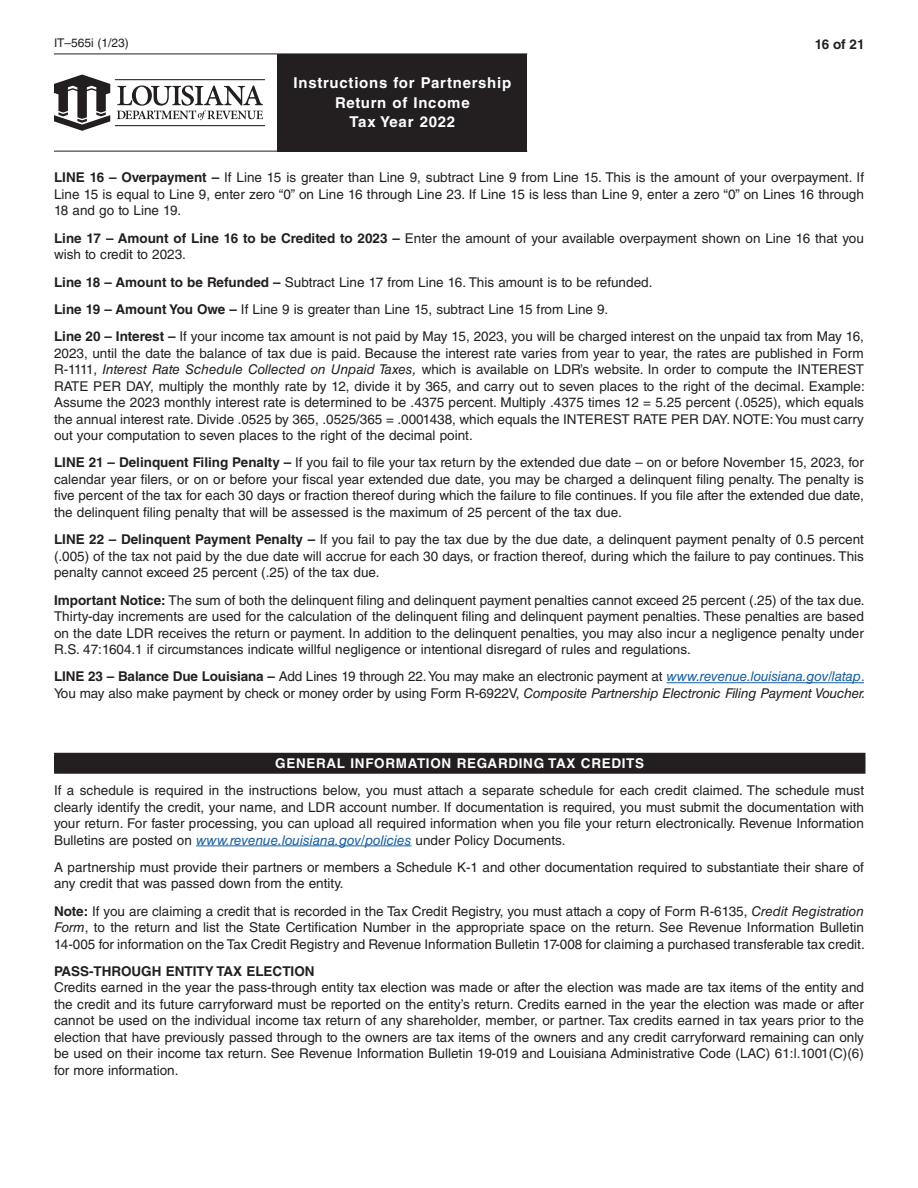
<style>
.page{position:relative;width:918px;height:1188px;background:#fff}
.page>*{position:absolute;margin:0;border:0;box-sizing:border-box;transform-origin:0 0}
.t1{font:700 15px/19.5px "Helvetica LT Std";letter-spacing:.05em;color:#fff;text-align:center}
.Body{font:13.5px/16.5px "Helvetica LT Std";color:#231f20;text-align:justify}
.Subhead{font:700 13.5px "Helvetica LT Std";letter-spacing:.05em;color:#fff}
.Body-2{font:700 13.5px "Helvetica LT Std";color:#231f20}
.t2{font:12px "Helvetica LT Std";color:#231f20}
.s1{font-weight:700}
.s2{font-style:italic}
.s3{font-style:italic;color:#175d9e}
.s4{color:#175d9e}
</style>
<div class="page">
<div style="left:278px;top:54px;width:249px;height:97px;background:#231f20"></div>
<hr style="left:54px;top:54px;width:224px;height:1px;background:#231f20">
<hr style="left:54px;top:151px;width:224px;height:1px;background:#231f20">
<hr style="left:278px;top:151px;width:249px;height:1px;background:#231f20">
<svg style="left:54px;top:75px;width:211px;height:56px"></svg>
<hr style="left:667px;top:682px;width:197px;height:1px;background:#175d9e">
<div style="left:55px;top:754px;width:810px;height:19px;background:#231f20"></div>
<hr style="left:54px;top:753px;width:812px;height:1px;background:#231f20">
<svg style="left:54px;top:754px;width:1px;height:18px"></svg>
<svg style="left:865px;top:754px;width:1px;height:18px"></svg>
<hr style="left:54px;top:772px;width:812px;height:2px;background:#231f20">
<hr style="left:196px;top:846px;width:216px;height:1px;background:#175d9e">
<p class="t2" style="left:54px;top:36px;width:76px">IT–565i (1/23)</p>
<p class="Body-2" style="left:815px;top:36px;width:51px">16 of 21</p>
<p class="t1" style="left:294px;top:73px;width:219px">Instructions for Partnership<br>Return of Income<br>Tax Year 2022</p>
<p class="Body" style="left:54px;top:169px;width:812px"><span class="s1">LINE 16 – Overpayment –</span> If Line 15 is greater than Line 9, subtract Line 9 from Line 15. This is the amount of your overpayment. If Line 15 is equal to Line 9, enter zero “0” on Line 16 through Line 23. If Line 15 is less than Line 9, enter a zero “0” on Lines 16 through 18 and go to Line 19.</p>
<p class="Body" style="left:54px;top:230px;width:811px"><span class="s1">Line 17 – Amount of Line 16 to be Credited to 2023 –</span> Enter the amount of your available overpayment shown on Line 16 that you wish to credit to 2023.</p>
<p class="Body" style="left:54px;top:274px;width:600px"><span class="s1">Line 18 – Amount to be Refunded –</span> Subtract Line 17 from Line 16. This amount is to be refunded.</p>
<p class="Body" style="left:54px;top:301px;width:556px"><span class="s1">Line 19 – Amount You Owe –</span> If Line 9 is greater than Line 15, subtract Line 15 from Line 9.</p>
<p class="Body" style="left:54px;top:328px;width:812px"><span class="s1">Line 20 – Interest –</span> If your income tax amount is not paid by May 15, 2023, you will be charged interest on the unpaid tax from May 16, 2023, until the date the balance of tax due is paid. Because the interest rate varies from year to year, the rates are published in Form R-1111, <span class="s2">Interest Rate Schedule Collected on Unpaid Taxes,</span> which is available on LDR’s website. In order to compute the INTEREST RATE PER DAY, multiply the monthly rate by 12, divide it by 365, and carry out to seven places to the right of the decimal. Example:<br>Assume the 2023 monthly interest rate is determined to be .4375 percent. Multiply .4375 times 12 = 5.25 percent (.0525), which equals the annual interest rate. Divide .0525 by 365, .0525/365 = .0001438, which equals the INTEREST RATE PER DAY. NOTE: You must carry out your computation to seven places to the right of the decimal point.</p>
<p class="Body" style="left:54px;top:454px;width:812px"><span class="s1">LINE 21 – Delinquent Filing Penalty –</span> If you fail to file your tax return by the extended due date – on or before November 15, 2023, for calendar year filers, or on or before your fiscal year extended due date, you may be charged a delinquent filing penalty. The penalty is five percent of the tax for each 30 days or fraction thereof during which the failure to file continues. If you file after the extended due date, the delinquent filing penalty that will be assessed is the maximum of 25 percent of the tax due.</p>
<p class="Body" style="left:54px;top:531px;width:812px"><span class="s1">LINE 22 – Delinquent Payment Penalty –</span> If you fail to pay the tax due by the due date, a delinquent payment penalty of 0.5 percent (.005) of the tax not paid by the due date will accrue for each 30 days, or fraction thereof, during which the failure to pay continues. This penalty cannot exceed 25 percent (.25) of the tax due.</p>
<p class="Body" style="left:54px;top:592px;width:812px"><span class="s1">Important Notice:</span> The sum of both the delinquent filing and delinquent payment penalties cannot exceed 25 percent (.25) of the tax due.<br>Thirty-day increments are used for the calculation of the delinquent filing and delinquent payment penalties. These penalties are based on the date LDR receives the return or payment. In addition to the delinquent penalties, you may also incur a negligence penalty under R.S. 47:1604.1 if circumstances indicate willful negligence or intentional disregard of rules and regulations.</p>
<p class="Body" style="left:54px;top:668px;width:813px"><span class="s1">LINE 23 – Balance Due Louisiana –</span> Add Lines 19 through 22. You may make an electronic payment at <span class="s3">www.revenue.louisiana.gov/latap</span><span class="s4">.<br></span>You may also make payment by check or money order by using Form R-6922V, <span class="s2">Composite Partnership Electronic Filing Payment Voucher.</span></p>
<p class="Subhead" style="left:275px;top:755px;width:370px">GENERAL INFORMATION REGARDING TAX CREDITS</p>
<p class="Body" style="left:54px;top:782px;width:812px">If a schedule is required in the instructions below, you must attach a separate schedule for each credit claimed. The schedule must clearly identify the credit, your name, and LDR account number. If documentation is required, you must submit the documentation with your return. For faster processing, you can upload all required information when you file your return electronically. Revenue Information Bulletins are posted on <span class="s3">www.revenue.louisiana.gov/policies</span> under Policy Documents.</p>
<p class="Body" style="left:54px;top:859px;width:812px">A partnership must provide their partners or members a Schedule K-1 and other documentation required to substantiate their share of any credit that was passed down from the entity.</p>
<p class="Body" style="left:54px;top:903px;width:812px"><span class="s1">Note:</span> If you are claiming a credit that is recorded in the Tax Credit Registry, you must attach a copy of Form R-6135, <span class="s2">Credit Registration Form</span>, to the return and list the State Certification Number in the appropriate space on the return. See Revenue Information Bulletin 14-005 for information on the Tax Credit Registry and Revenue Information Bulletin 17-008 for claiming a purchased transferable tax credit.</p>
<p class="Body-2" style="left:54px;top:963px;width:262px">PASS-THROUGH ENTITY TAX ELECTION</p>
<p class="Body" style="left:54px;top:979px;width:812px">Credits earned in the year the pass-through entity tax election was made or after the election was made are tax items of the entity and the credit and its future carryforward must be reported on the entity’s return. Credits earned in the year the election was made or after cannot be used on the individual income tax return of any shareholder, member, or partner. Tax credits earned in tax years prior to the election that have previously passed through to the owners are tax items of the owners and any credit carryforward remaining can only be used on their income tax return. See Revenue Information Bulletin 19-019 and Louisiana Administrative Code (LAC) 61:l.1001(C)(6) for more information.</p>
</div>
